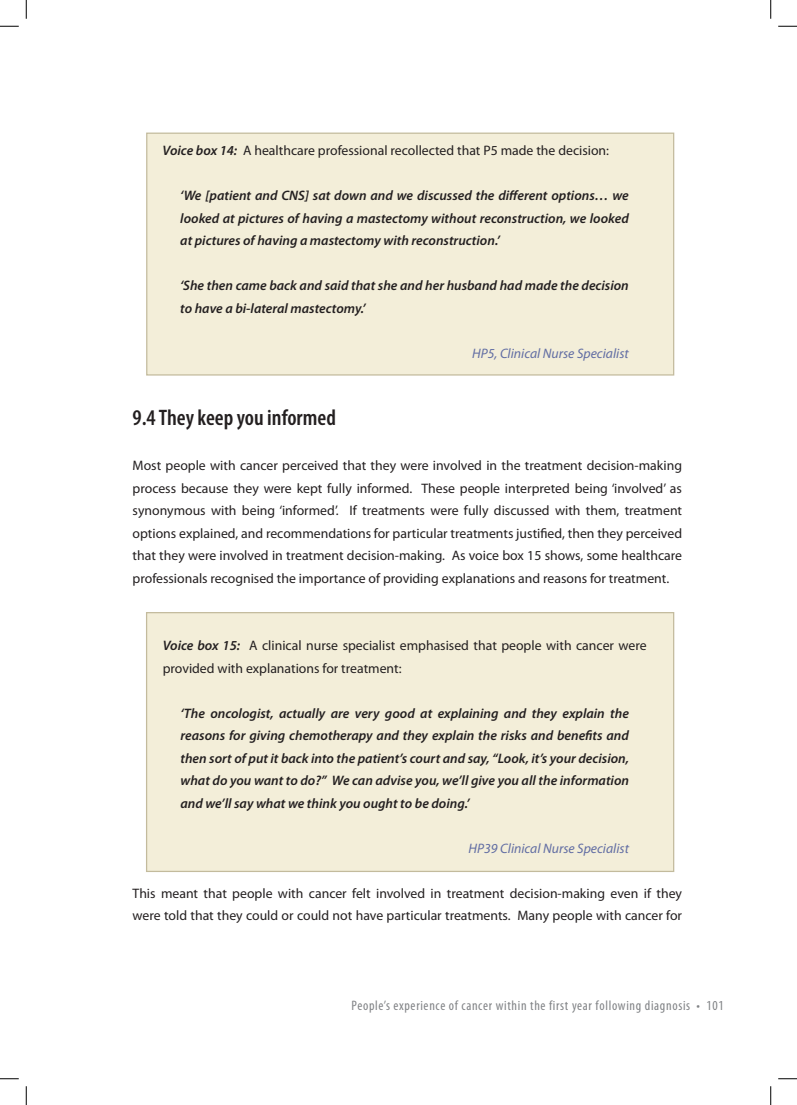
<style>
.page{position:relative;width:797px;height:1105px;background:#fff}
.page>*{position:absolute;margin:0;border:0;box-sizing:border-box;transform-origin:0 0}
.t1{font:600 condensed 22.5px "Myriad Pro";color:#231f20}
.t2{font:13.75px/22.5px "Myriad Pro";color:#231f20}
.t3{font:italic 600 13.75px/22.5px "Myriad Pro";color:#231f20;text-align:justify}
.t4{font:condensed 13.75px "Myriad Pro";letter-spacing:.05em;color:#808285}
.t5{font:italic 13.75px "Myriad Pro";color:#616da3}
.s1{font-weight:600;font-style:italic}
</style>
<div class="page">
<div style="left:147px;top:133px;width:526px;height:242px;background:#f3eed9"></div>
<div style="left:146px;top:133px;width:528px;height:243px;border:1px solid #c3bb9d"></div>
<div style="left:147px;top:613px;width:526px;height:258px;background:#f3eed9"></div>
<div style="left:146px;top:612px;width:528px;height:260px;border:1px solid #c3bb9d"></div>
<svg style="left:0;top:25px;width:19px;height:2px"></svg>
<svg style="left:778px;top:25px;width:19px;height:2px"></svg>
<svg style="left:0;top:1078px;width:19px;height:1px"></svg>
<svg style="left:778px;top:1078px;width:19px;height:1px"></svg>
<svg style="left:25px;top:0;width:2px;height:19px"></svg>
<svg style="left:25px;top:1086px;width:2px;height:19px"></svg>
<svg style="left:770px;top:0;width:1px;height:19px"></svg>
<svg style="left:770px;top:1086px;width:1px;height:19px"></svg>
<p class="t2" style="left:162px;top:139px;width:448px"><span class="s1">Voice box 14:</span> A healthcare professional recollected that P5 made the decision:</p>
<p class="t3" style="left:180px;top:184px;width:450px">‘We [patient and CNS] sat down and we discussed the different options… we looked at pictures of having a mastectomy without reconstruction, we looked at pictures of having a mastectomy with reconstruction.’</p>
<p class="t3" style="left:180px;top:274px;width:450px">‘She then came back and said that she and her husband had made the decision to have a bi-lateral mastectomy.’</p>
<p class="t5" style="left:472px;top:346px;width:158px">HP5, Clinical Nurse Specialist</p>
<h1 class="t1" style="left:133px;top:405px;width:205px">9.4 They keep you informed</h1>
<p class="t2" style="left:133px;top:454px;width:551px;text-align:justify">Most people with cancer perceived that they were involved in the treatment decision-making process because they were kept fully informed. These people interpreted being ‘involved’ as synonymous with being ‘informed’. If treatments were fully discussed with them, treatment options explained, and recommendations for particular treatments justified, then they perceived that they were involved in treatment decision-making. As voice box 15 shows, some healthcare professionals recognised the importance of providing explanations and reasons for treatment.</p>
<p class="t2" style="left:163px;top:634px;width:485px"><span class="s1">Voice box 15:</span> A clinical nurse specialist emphasised that people with cancer were provided with explanations for treatment:</p>
<p class="t3" style="left:180px;top:702px;width:450px">‘The oncologist, actually are very good at explaining and they explain the reasons for giving chemotherapy and they explain the risks and benefits and then sort of put it back into the patient’s court and say, “Look, it’s your decision, what do you want to do?” We can advise you, we’ll give you all the information and we’ll say what we think you ought to be doing.’</p>
<p class="t5" style="left:468px;top:841px;width:162px">HP39 Clinical Nurse Specialist</p>
<p class="t2" style="left:133px;top:882px;width:551px">This meant that people with cancer felt involved in treatment decision-making even if they were told that they could or could not have particular treatments. Many people with cancer for</p>
<p class="t4" style="left:351px;top:998px;width:374px">People’s experience of cancer within the first year following diagnosis • 101</p>
</div>
